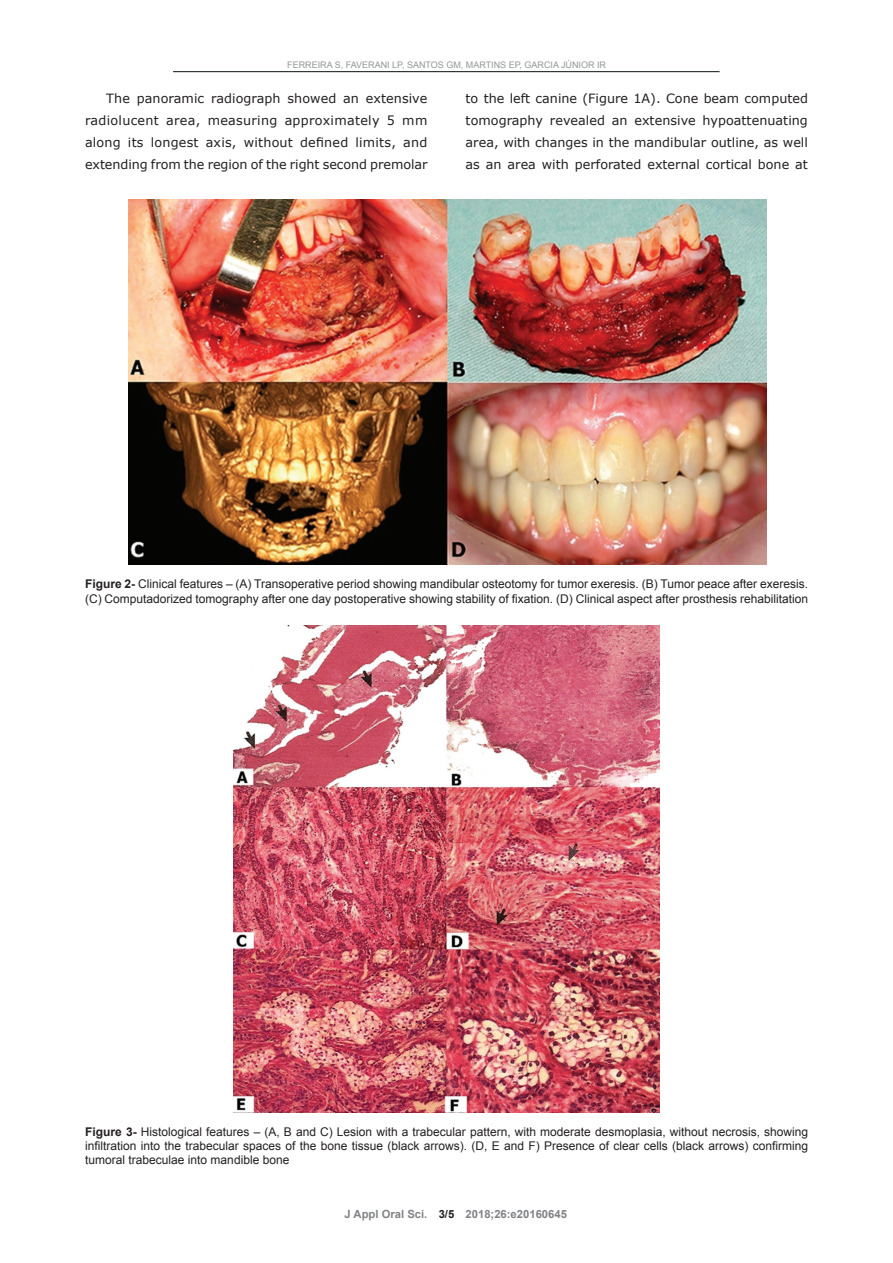
<style>
.page{position:relative;width:893px;height:1263px;background:#fff}
.page>*{position:absolute;margin:0;border:0;box-sizing:border-box;transform-origin:0 0}
.t1{font:12.75px/21.8px "Verdana";color:#231f20;text-align:justify}
.t2{font:12px/14.4px "Arial";color:#231f20}
.t3{font:700 11.25px "Arial";color:#808285}
.t4{font:9px "Arial";color:#939598}
.s1{font-weight:700}
.s2{color:#231f20}
</style>
<div class="page">
<hr style="left:173px;top:71px;width:547px;height:1px;background:#0a1210">
<img style="left:129px;top:200px;width:637px;height:365px">
<img style="left:233px;top:626px;width:427px;height:487px">
<p class="t4" style="left:287px;top:59px;width:320px">FERREIRA S, FAVERANI LP, SANTOS GM, MARTINS EP, GARCIA JÚNIOR IR</p>
<p class="t1" style="left:85px;top:88px;width:344px;text-indent:21px">The panoramic radiograph showed an extensive radiolucent area, measuring approximately 5 mm along its longest axis, without defined limits, and extending from the region of the right second premolar</p>
<p class="t1" style="left:466px;top:88px;width:344px">to the left canine (Figure 1A). Cone beam computed tomography revealed an extensive hypoattenuating area, with changes in the mandibular outline, as well as an area with perforated external cortical bone at</p>
<p class="t2" style="left:85px;top:577px;width:725px"><span class="s1">Figure 2-</span> Clinical features – (A) Transoperative period showing mandibular osteotomy for tumor exeresis. (B) Tumor peace after exeresis. (C) Computadorized tomography after one day postoperative showing stability of fixation. (D) Clinical aspect after prosthesis rehabilitation</p>
<p class="t2" style="left:85px;top:1124px;width:724px;text-align:justify"><span class="s1">Figure 3-</span> Histological features – (A, B and C) Lesion with a trabecular pattern, with moderate desmoplasia, without necrosis, showing infiltration into the trabecular spaces of the bone tissue (black arrows). (D, E and F) Presence of clear cells (black arrows) confirming tumoral trabeculae into mandible bone</p>
<p class="t3" style="left:345px;top:1206px;width:224px">J Appl Oral Sci. <span class="s2">3/5</span> 2018;26:e20160645</p>
</div>
